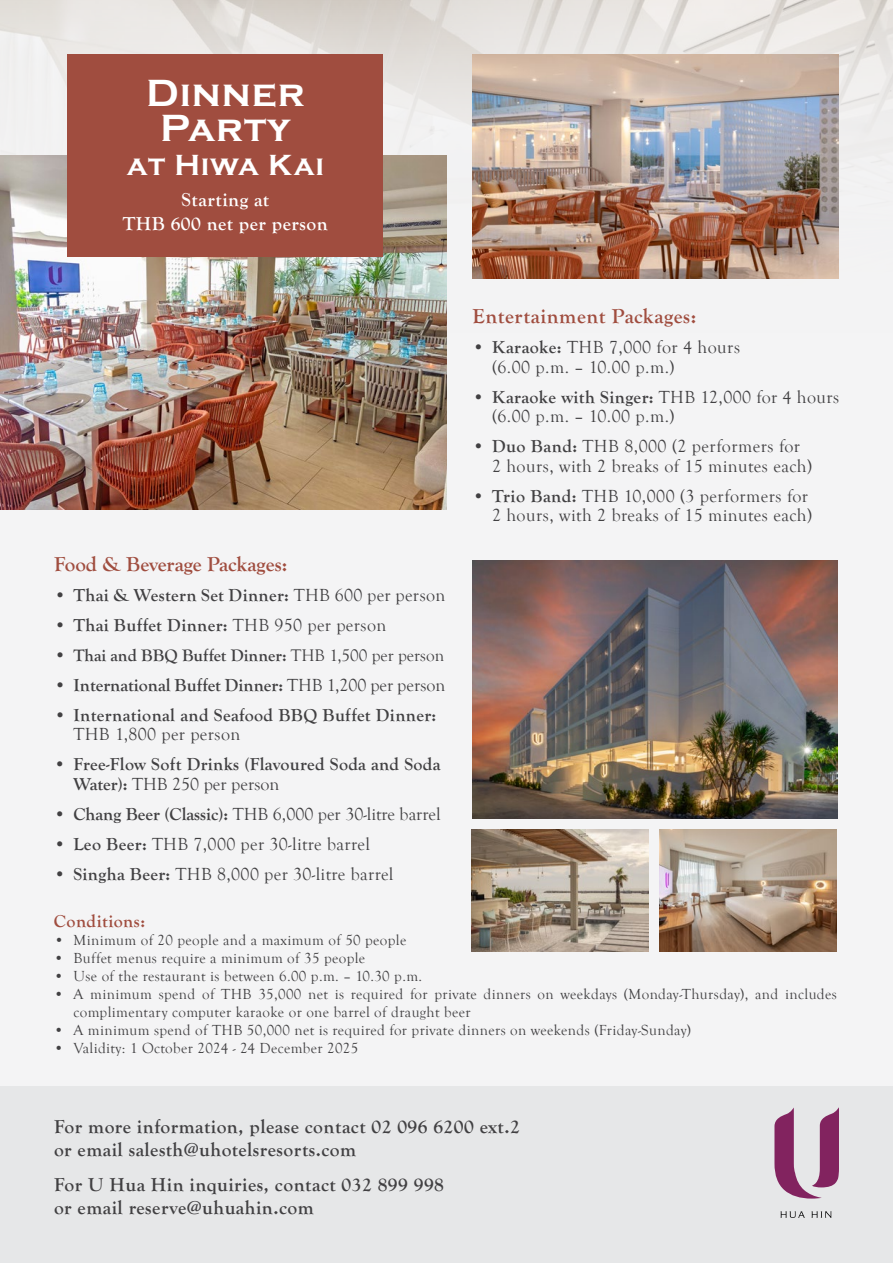
<style>
.page{position:relative;width:893px;height:1263px;background:#f4f4f5}
.page>*{position:absolute;margin:0;border:0;box-sizing:border-box;transform-origin:0 0}
.t1{font:700 39px/34.5px "Copperplate Gothic";letter-spacing:.025em;color:#fff;text-align:center}
.t2{font:700 30px "Copperplate Gothic";letter-spacing:.025em;color:#fff}
.t3{font:700 21px "Goudy Old Style T";letter-spacing:.015em;color:#a04d3f}
.t4{font:700 19.5px/23.4px "Goudy Old Style T";letter-spacing:.025em;color:#414042}
.t5{font:700 19.5px/23.4px "Goudy Old Style T";letter-spacing:.025em;color:#fff;text-align:center}
.t6{font:18px/19.5px "Goudy Old Style T";letter-spacing:.025em;color:#414042}
.t7{font:700 18px/19.5px "Goudy Old Style T";letter-spacing:.02em;color:#414042}
.t8{font:18px "Goudy Old Style T";color:#414042}
.t9{font:700 18px "Goudy Old Style T";color:#414042}
.t10{font:700 18px "Goudy Old Style T";letter-spacing:.025em;color:#a04d3f}
.t11{font:700 17.25px "Goudy Old Style T";color:#414042}
.t12{font:15px/18px "Goudy Old Style T";letter-spacing:.025em;color:#414042}
.s1{font-weight:700}
.s2{font-weight:400}
.s3{font-weight:400;font-size:18px}
</style>
<div class="page">
<img style="left:0;top:0;width:893px;height:567px">
<img style="left:0;top:155px;width:446px;height:355px">
<img style="left:472px;top:560px;width:365px;height:259px">
<div style="left:0;top:1086px;width:893px;height:177px;background:#e6e7e8"></div>
<div style="left:68px;top:54px;width:315px;height:202px;background:#a04d3f"></div>
<img style="left:472px;top:829px;width:177px;height:123px">
<img style="left:659px;top:829px;width:177px;height:123px">
<img style="left:472px;top:54px;width:367px;height:224px">
<svg style="left:780px;top:1211px;width:25px;height:7px"></svg>
<svg style="left:811px;top:1211px;width:21px;height:7px"></svg>
<svg style="left:774px;top:1107px;width:65px;height:91px"></svg>
<h1 class="t1" style="left:146px;top:77px;width:160px">Dinner<br>Party</h1>
<h2 class="t2" style="left:127px;top:149px;width:199px">at Hiwa Kai</h2>
<h3 class="t5" style="left:123px;top:189px;width:207px">Starting at<br>THB 600 net per person</h3>
<h3 class="t3" style="left:472px;top:305px;width:225px">Entertainment Packages:</h3>
<p class="t6" style="left:492px;top:338px;width:250px;text-indent:-19px">• <span class="s1">Karaoke:</span> THB 7,000 for 4 hours (6.00 p.m. – 10.00 p.m.)</p>
<p class="t6" style="left:492px;top:388px;width:349px;text-indent:-19px">• <span class="s1">Karaoke with Singer:</span> THB 12,000 for 4 hours (6.00 p.m. – 10.00 p.m.)</p>
<p class="t6" style="left:492px;top:437px;width:321px;text-indent:-19px">• <span class="s1">Duo Band:</span> THB 8,000 (2 performers for<br>2 hours, with 2 breaks of 15 minutes each)</p>
<p class="t6" style="left:472px;top:487px;width:341px;text-align:right">• <span class="s1">Trio Band:</span> THB 10,000 (3 performers for<br>2 hours, with 2 breaks of 15 minutes each)</p>
<h3 class="t3" style="left:54px;top:552px;width:235px">Food &amp; Beverage Packages:</h3>
<p class="t7" style="left:54px;top:585px;width:393px"><span class="s2">•</span> Thai &amp; Western Set Dinner: <span class="s2">THB 600 per person</span></p>
<p class="t7" style="left:54px;top:615px;width:334px"><span class="s2">•</span> Thai Buffet Dinner: <span class="s2">THB 950 per person</span></p>
<p class="t11" style="left:54px;top:645px;width:392px"><span class="s3">•</span> Thai and BBQ Buffet Dinner: <span class="s2">THB 1,500 per person</span></p>
<p class="t9" style="left:54px;top:675px;width:393px"><span class="s2">•</span> International Buffet Dinner: <span class="s2">THB 1,200 per person</span></p>
<p class="t7" style="left:73px;top:705px;width:364px;text-indent:-19px"><span class="s2">•</span> International and Seafood BBQ Buffet Dinner:<br><span class="s2">THB 1,800 per person</span></p>
<p class="t7" style="left:73px;top:755px;width:368px;text-indent:-19px"><span class="s2">•</span> Free-Flow Soft Drinks (Flavoured Soda and Soda<br>Water): <span class="s2">THB 250 per person</span></p>
<p class="t8" style="left:54px;top:804px;width:388px">• <span class="s1">Chang Beer (Classic):</span> THB 6,000 per 30-litre barrel</p>
<p class="t6" style="left:54px;top:835px;width:317px">• <span class="s1">Leo Beer:</span> THB 7,000 per 30-litre barrel</p>
<p class="t6" style="left:54px;top:865px;width:341px">• <span class="s1">Singha Beer:</span> THB 8,000 per 30-litre barrel</p>
<p class="t10" style="left:54px;top:911px;width:93px">Conditions:</p>
<p class="t12" style="left:54px;top:931px;width:354px">• Minimum of 20 people and a maximum of 50 people</p>
<p class="t12" style="left:54px;top:949px;width:313px">• Buffet menus require a minimum of 35 people</p>
<p class="t12" style="left:54px;top:967px;width:370px">• Use of the restaurant is between 6.00 p.m. – 10.30 p.m.</p>
<p class="t12" style="left:73px;top:985px;width:765px;text-indent:-19px">• A minimum spend of THB 35,000 net is required for private dinners on weekdays (Monday-Thursday), and includes complimentary computer karaoke or one barrel of draught beer</p>
<p class="t12" style="left:54px;top:1021px;width:639px">• A minimum spend of THB 50,000 net is required for private dinners on weekends (Friday-Sunday)</p>
<p class="t12" style="left:54px;top:1039px;width:306px">• Validity: 1 October 2024 - 24 December 2025</p>
<h3 class="t4" style="left:54px;top:1115px;width:467px">For more information, please contact 02 096 6200 ext.2 or email salesth@uhotelsresorts.com</h3>
<h3 class="t4" style="left:54px;top:1173px;width:391px">For U Hua Hin inquiries, contact 032 899 998 or email reserve@uhuahin.com</h3>
</div>
